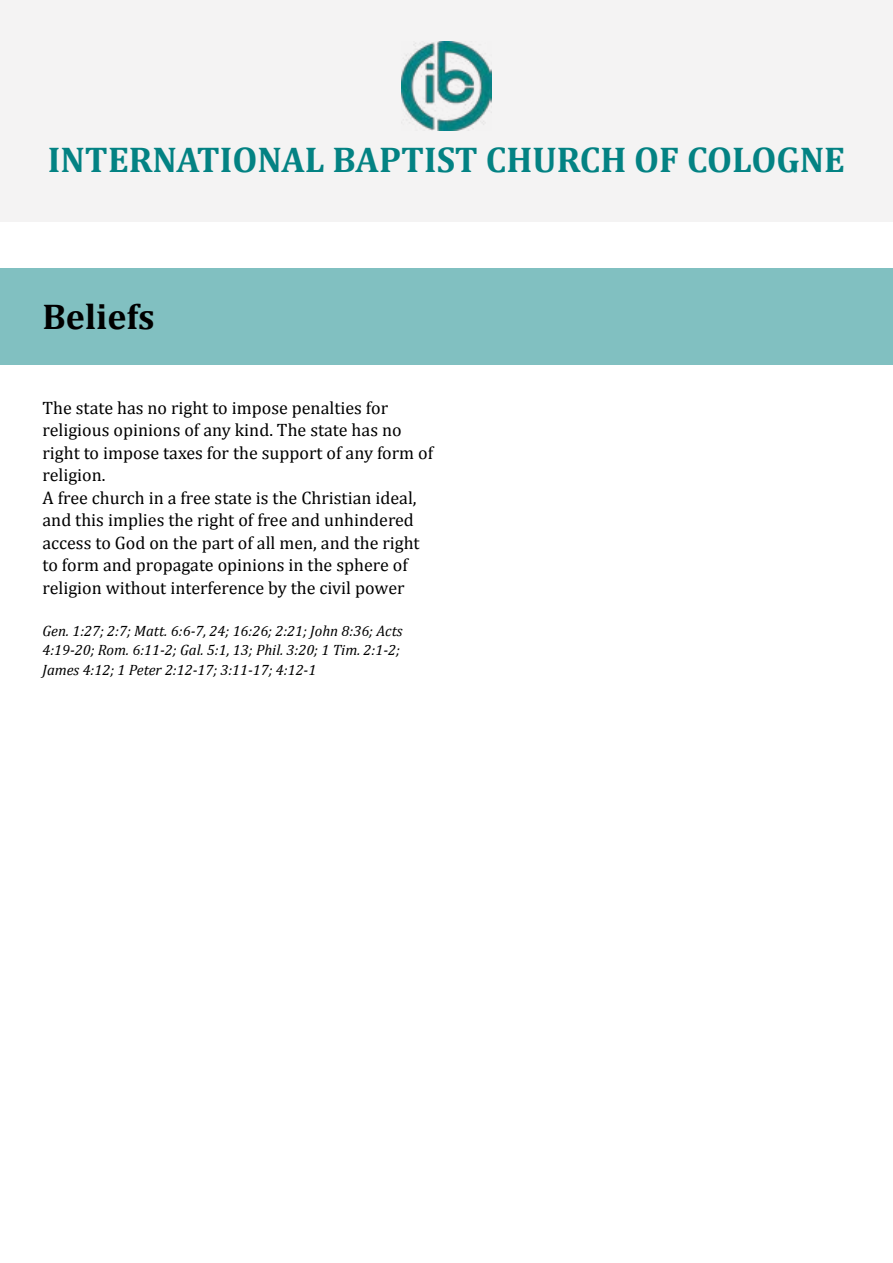
<style>
.page{position:relative;width:893px;height:1263px;background:#fff}
.page>*{position:absolute;margin:0;border:0;box-sizing:border-box;transform-origin:0 0}
.t1{font:700 36px "Cambria";color:#038283}
.t2{font:700 36px "Cambria";color:#000}
.t3{font:18px/22.5px "Cambria";color:#000}
.t4{font:italic 15px/19.5px "Cambria";color:#000}
</style>
<div class="page">
<div style="left:0;top:268px;width:893px;height:96px;background:#81c0c1"></div>
<div style="left:0;top:0;width:893px;height:222px;background:#f4f3f3"></div>
<img style="left:402px;top:41px;width:89px;height:90px">
<h1 class="t1" style="left:48px;top:134px;width:799px">INTERNATIONAL BAPTIST CHURCH OF COLOGNE</h1>
<h1 class="t2" style="left:43px;top:292px;width:114px">Beliefs</h1>
<p class="t3" style="left:43px;top:396px;width:392px">The state has no right to impose penalties for religious opinions of any kind. The state has no right to impose taxes for the support of any form of religion.<br>A free church in a free state is the Christian ideal, and this implies the right of free and unhindered access to God on the part of all men, and the right to form and propagate opinions in the sphere of religion without interference by the civil power</p>
<p class="t4" style="left:43px;top:620px;width:362px">Gen. 1:27; 2:7; Matt. 6:6-7, 24; 16:26; 2:21; John 8:36; Acts<br>4:19-20; Rom. 6:11-2; Gal. 5:1, 13; Phil. 3:20; 1 Tim. 2:1-2;<br>James 4:12; 1 Peter 2:12-17; 3:11-17; 4:12-1</p>
</div>
